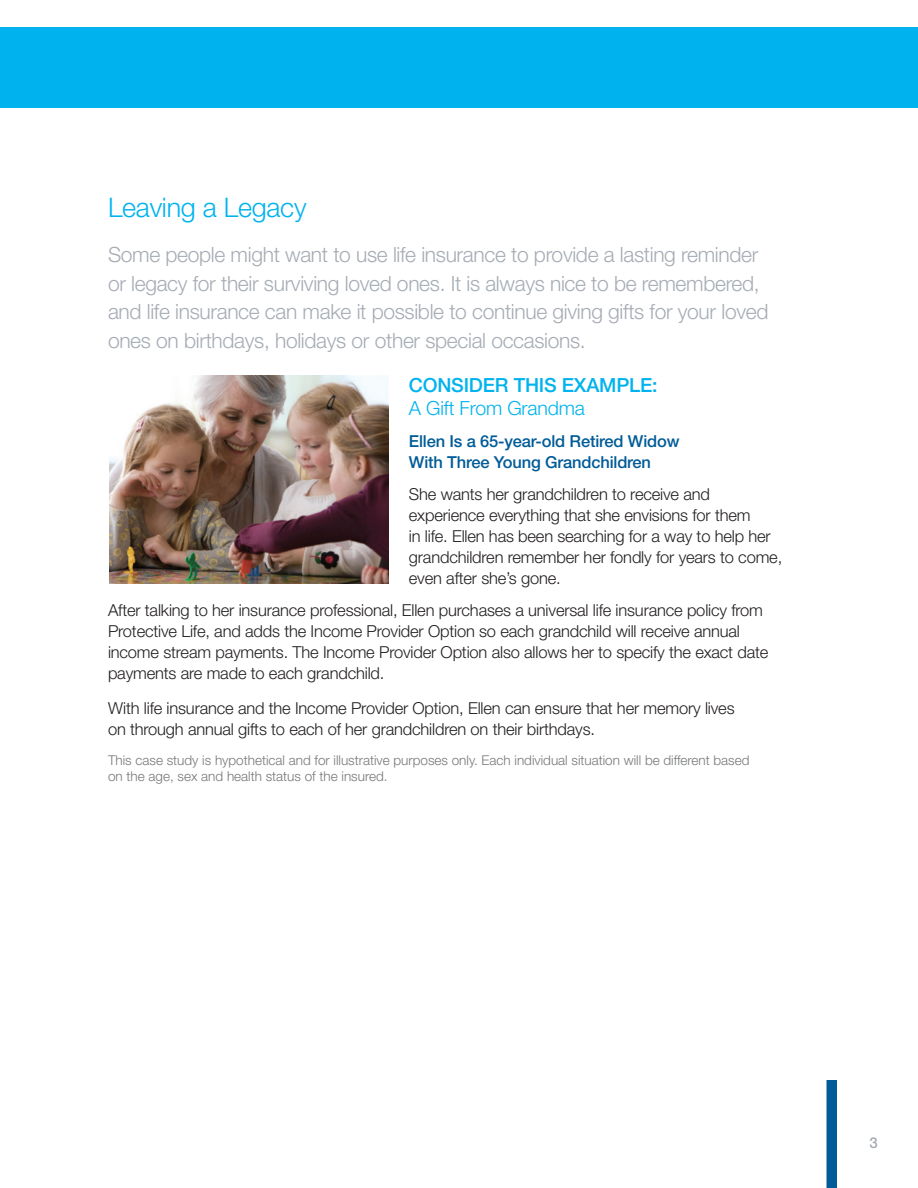
<style>
.page{position:relative;width:918px;height:1188px;background:#fff}
.page>*{position:absolute;margin:0;border:0;box-sizing:border-box;transform-origin:0 0}
.t1{font:300 27px "Helvetica Neue LT Std";letter-spacing:-.01em;color:#00b3ee}
.t2{font:300 21px/28.5px "Helvetica Neue LT Std";letter-spacing:-.015em;color:#a6acb4}
.t3{font:500 19.5px "Helvetica Neue LT Std";letter-spacing:-.01em;color:#00b3ee}
.t4{font:300 19.5px "Helvetica Neue LT Std";letter-spacing:-.01em;color:#00b3ee}
.t5{font:300 16.5px/21px "Helvetica Neue LT Std";letter-spacing:-.01em;color:#231f20}
.t6{font:500 16.5px/21px "Helvetica Neue LT Std";letter-spacing:-.01em;color:#005c98}
.t7{font:500 15px "Helvetica Neue LT Std";color:#a6acb4}
.t8{font:300 13.5px/16.5px "Helvetica Neue LT Std";color:#76787b}
</style>
<div class="page">
<hr style="left:0;top:27px;width:2px;height:80px;background:#00b3ee">
<div style="left:2px;top:27px;width:916px;height:80px;background:#00b3ee"></div>
<img style="left:110px;top:376px;width:279px;height:207px">
<div style="left:826px;top:1080px;width:11px;height:108px;background:#005c98"></div>
<h1 class="t1" style="left:108px;top:191px;width:200px">Leaving a Legacy</h1>
<p class="t2" style="left:108px;top:240px;width:662px">Some people might want to use life insurance to provide a lasting reminder or legacy for their surviving loved ones. It is always nice to be remembered, and life insurance can make it possible to continue giving gifts for your loved ones on birthdays, holidays or other special occasions.</p>
<p class="t3" style="left:409px;top:373px;width:250px">CONSIDER THIS EXAMPLE:</p>
<p class="t4" style="left:409px;top:396px;width:178px">A Gift From Grandma</p>
<p class="t6" style="left:409px;top:430px;width:272px">Ellen Is a 65-year-old Retired Widow<br>With Three Young Grandchildren</p>
<p class="t5" style="left:409px;top:483px;width:375px">She wants her grandchildren to receive and experience everything that she envisions for them<br>in life. Ellen has been searching for a way to help her grandchildren remember her fondly for years to come, even after she’s gone.</p>
<p class="t5" style="left:108px;top:599px;width:662px">After talking to her insurance professional, Ellen purchases a universal life insurance policy from Protective Life, and adds the Income Provider Option so each grandchild will receive annual income stream payments. The Income Provider Option also allows her to specify the exact date payments are made to each grandchild.</p>
<p class="t5" style="left:108px;top:697px;width:628px">With life insurance and the Income Provider Option, Ellen can ensure that her memory lives on through annual gifts to each of her grandchildren on their birthdays.</p>
<p class="t8" style="left:108px;top:751px;width:643px">This case study is hypothetical and for illustrative purposes only. Each individual situation will be different based on the age, sex and health status of the insured.</p>
<p class="t7" style="left:869px;top:1133px;width:10px">3</p>
</div>
